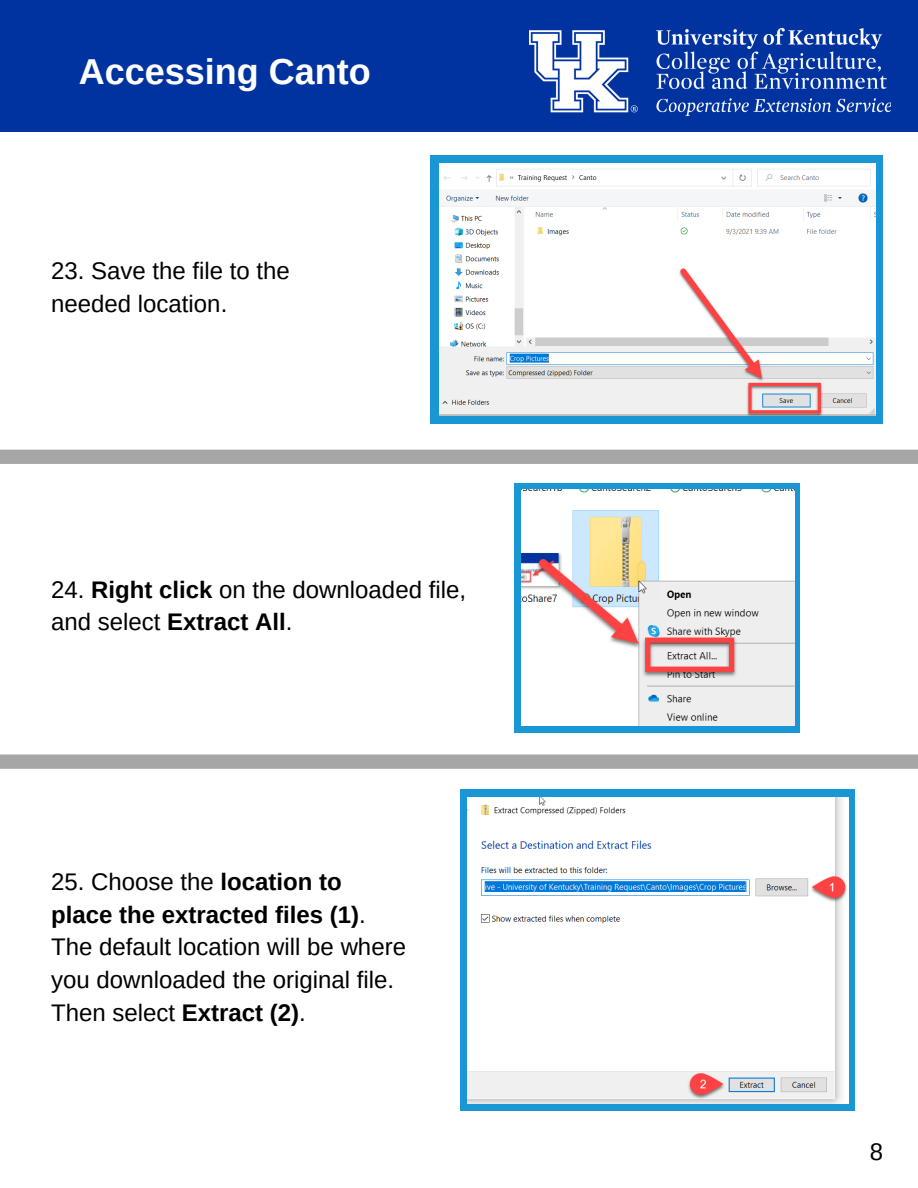
<style>
.page{position:relative;width:918px;height:1188px;background:#fff}
.page>*{position:absolute;margin:0;border:0;box-sizing:border-box;transform-origin:0 0}
.t1{font:700 36px "Arimo";color:#fff}
.t2{font:24px/32.7px "Arimo";color:#000}
.t3{font:24px "Arimo";color:#000}
.s1{font-weight:700}
</style>
<div class="page">
<div style="left:0;top:0;width:918px;height:132px;background:#0033a0"></div>
<img style="left:530px;top:29px;width:361px;height:86px">
<div style="left:514px;top:483px;width:286px;height:249px;background:#1897d4"></div>
<div style="left:0;top:450px;width:918px;height:14px;background:#a6a6a6"></div>
<div style="left:431px;top:155px;width:452px;height:268px;background:#1897d4"></div>
<svg style="left:0;top:754px;width:918px;height:15px;background:#aaa"></svg>
<div style="left:460px;top:789px;width:395px;height:322px;background:#1897d4"></div>
<img style="left:439px;top:164px;width:437px;height:252px">
<img style="left:521px;top:489px;width:274px;height:237px">
<img style="left:467px;top:797px;width:382px;height:306px">
<p class="t1" style="left:79px;top:52px;width:293px">Accessing Canto</p>
<p class="t2" style="left:51px;top:255px;width:240px">23. Save the file to the needed location.</p>
<p class="t2" style="left:51px;top:573px;width:416px">24. <span class="s1">Right click</span> on the downloaded file, and select <span class="s1">Extract All</span>.</p>
<p class="t2" style="left:51px;top:866px;width:356px">25. Choose the <span class="s1">location to place the extracted files (1)</span>.<br>The default location will be where you downloaded the original file.<br>Then select <span class="s1">Extract (2)</span>.</p>
<p class="t3" style="left:870px;top:1138px;width:15px">8</p>
</div>
